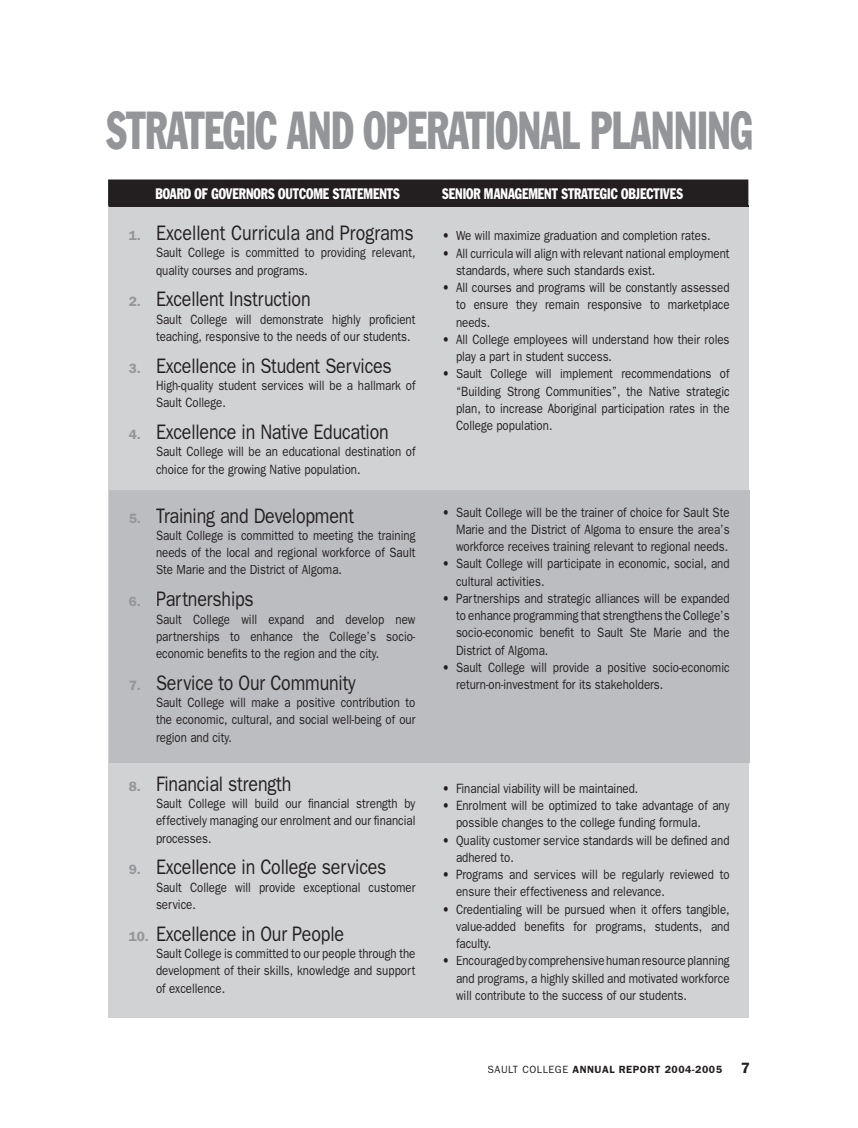
<style>
.page{position:relative;width:858px;height:1128px;background:#fff}
.page>*{position:absolute;margin:0;border:0;box-sizing:border-box;transform-origin:0 0}
.t1{font:condensed 52.5px "Franklin Gothic";letter-spacing:-.01em;color:#939598;scale:.75 1}
.t2{font:21px "Franklin Gothic";letter-spacing:-.01em;color:#231f20;scale:.85 1}
.t3{font:condensed 15px "Franklin Gothic";color:#fff;scale:.85 1}
.t4{font:600 15px "Franklin Gothic";color:#231f20}
.t5{font:13.5px/17.2px "Franklin Gothic";color:#231f20;scale:.85 1}
.t6{font:600 10.5px "Franklin Gothic";letter-spacing:.05em;color:#231f20}
.s1{font-weight:600;font-size:13.5px;color:#939598}
.s2{font-weight:400}
</style>
<div class="page">
<div style="left:109px;top:205px;width:639px;height:812px;background:#d1d2d4"></div>
<div style="left:109px;top:490px;width:640px;height:272px;background:#bcbdc0"></div>
<div style="left:108px;top:179px;width:640px;height:27px;background:#231f20"></div>
<hr style="left:109px;top:205px;width:639px;height:1px;background:#231f20">
<h1 class="t1" style="left:106px;top:98px;width:863px">STRATEGIC AND OPERATIONAL PLANNING</h1>
<p class="t3" style="left:155px;top:184px;width:289px">BOARD OF GOVERNORS OUTCOME STATEMENTS</p>
<p class="t3" style="left:442px;top:184px;width:285px">SENIOR MANAGEMENT STRATEGIC OBJECTIVES</p>
<h2 class="t2" style="left:129px;top:221px;width:336px"><span class="s1">1.</span> Excellent Curricula and Programs</h2>
<p class="t5" style="left:156px;top:244px;width:306px">Sault College is committed to providing relevant, quality courses and programs.</p>
<h2 class="t2" style="left:129px;top:287px;width:215px"><span class="s1">2.</span> Excellent Instruction</h2>
<p class="t5" style="left:156px;top:310px;width:307px">Sault College will demonstrate highly proficient teaching, responsive to the needs of our students.</p>
<h2 class="t2" style="left:129px;top:353px;width:311px"><span class="s1">3.</span> Excellence in Student Services</h2>
<p class="t5" style="left:156px;top:376px;width:307px">High-quality student services will be a hallmark of<br>Sault College.</p>
<h2 class="t2" style="left:129px;top:420px;width:307px"><span class="s1">4.</span> Excellence in Native Education</h2>
<p class="t5" style="left:156px;top:443px;width:307px">Sault College will be an educational destination of choice for the growing Native population.</p>
<h2 class="t2" style="left:129px;top:503px;width:266px"><span class="s1">5.</span> Training and Development</h2>
<p class="t5" style="left:156px;top:526px;width:306px;text-align:justify">Sault College is committed to meeting the training needs of the local and regional workforce of Sault Ste Marie and the District of Algoma.</p>
<h2 class="t2" style="left:129px;top:587px;width:148px"><span class="s1">6.</span> Partnerships</h2>
<p class="t5" style="left:156px;top:610px;width:307px;text-align:justify">Sault College will expand and develop new partnerships to enhance the College’s socio&shy;economic benefits to the region and the city.</p>
<h2 class="t2" style="left:129px;top:670px;width:268px"><span class="s1">7.</span> Service to Our Community</h2>
<p class="t5" style="left:156px;top:693px;width:307px;text-align:justify">Sault College will make a positive contribution to the economic, cultural, and social well-being of our region and city.</p>
<h2 class="t2" style="left:129px;top:771px;width:193px"><span class="s1">8.</span> Financial strength</h2>
<p class="t5" style="left:156px;top:794px;width:307px;text-align:justify">Sault College will build our financial strength by effectively managing our enrolment and our financial processes.</p>
<h2 class="t2" style="left:129px;top:855px;width:304px"><span class="s1">9.</span> Excellence in College services</h2>
<p class="t5" style="left:156px;top:878px;width:307px">Sault College will provide exceptional customer service.</p>
<h2 class="t2" style="left:129px;top:921px;width:254px"><span class="s1">10.</span> Excellence in Our People</h2>
<p class="t5" style="left:156px;top:944px;width:307px;text-align:justify">Sault College is committed to our people through the development of their skills, knowledge and support of excellence.</p>
<p class="t5" style="left:442px;top:227px;width:316px">• We will maximize graduation and completion rates.</p>
<p class="t5" style="left:456px;top:244px;width:323px;text-indent:-14px">• All curricula will align with relevant national employment standards, where such standards exist.</p>
<p class="t5" style="left:456px;top:278px;width:323px;text-align:justify;text-indent:-14px">• All courses and programs will be constantly assessed to ensure they remain responsive to marketplace needs.</p>
<p class="t5" style="left:456px;top:330px;width:323px;text-indent:-14px">• All College employees will understand how their roles play a part in student success.</p>
<p class="t5" style="left:456px;top:365px;width:323px;text-align:justify;text-indent:-14px">• Sault College will implement recommendations of “Building Strong Communities”, the Native strategic plan, to increase Aboriginal participation rates in the College population.</p>
<p class="t5" style="left:456px;top:503px;width:323px;text-align:justify;text-indent:-14px">• Sault College will be the trainer of choice for Sault Ste Marie and the District of Algoma to ensure the area’s workforce receives training relevant to regional needs.</p>
<p class="t5" style="left:456px;top:554px;width:323px;text-indent:-14px">• Sault College will participate in economic, social, and cultural activities.</p>
<p class="t5" style="left:456px;top:589px;width:323px;text-align:justify;text-indent:-14px">• Partnerships and strategic alliances will be expanded to enhance programming that strengthens the College’s socio-economic benefit to Sault Ste Marie and the District of Algoma.</p>
<p class="t5" style="left:456px;top:658px;width:323px;text-indent:-14px">• Sault College will provide a positive socio-economic return-on-investment for its stakeholders.</p>
<p class="t5" style="left:442px;top:779px;width:232px">• Financial viability will be maintained.</p>
<p class="t5" style="left:456px;top:796px;width:323px;text-indent:-14px">• Enrolment will be optimized to take advantage of any possible changes to the college funding formula.</p>
<p class="t5" style="left:456px;top:830px;width:323px;text-indent:-14px">• Quality customer service standards will be defined and adhered to.</p>
<p class="t5" style="left:456px;top:865px;width:323px;text-indent:-14px">• Programs and services will be regularly reviewed to ensure their effectiveness and relevance.</p>
<p class="t5" style="left:456px;top:899px;width:323px;text-align:justify;text-indent:-14px">• Credentialing will be pursued when it offers tangible, value-added benefits for programs, students, and faculty.</p>
<p class="t5" style="left:456px;top:951px;width:323px;text-align:justify;text-indent:-14px">• Encouraged by comprehensive human resource planning and programs, a highly skilled and motivated workforce will contribute to the success of our students.</p>
<p class="t6" style="left:487px;top:1062px;width:236px"><span class="s2">SAULT COLLEGE</span> ANNUAL REPORT 2004-2005</p>
<p class="t4" style="left:740px;top:1058px;width:10px">7</p>
</div>
